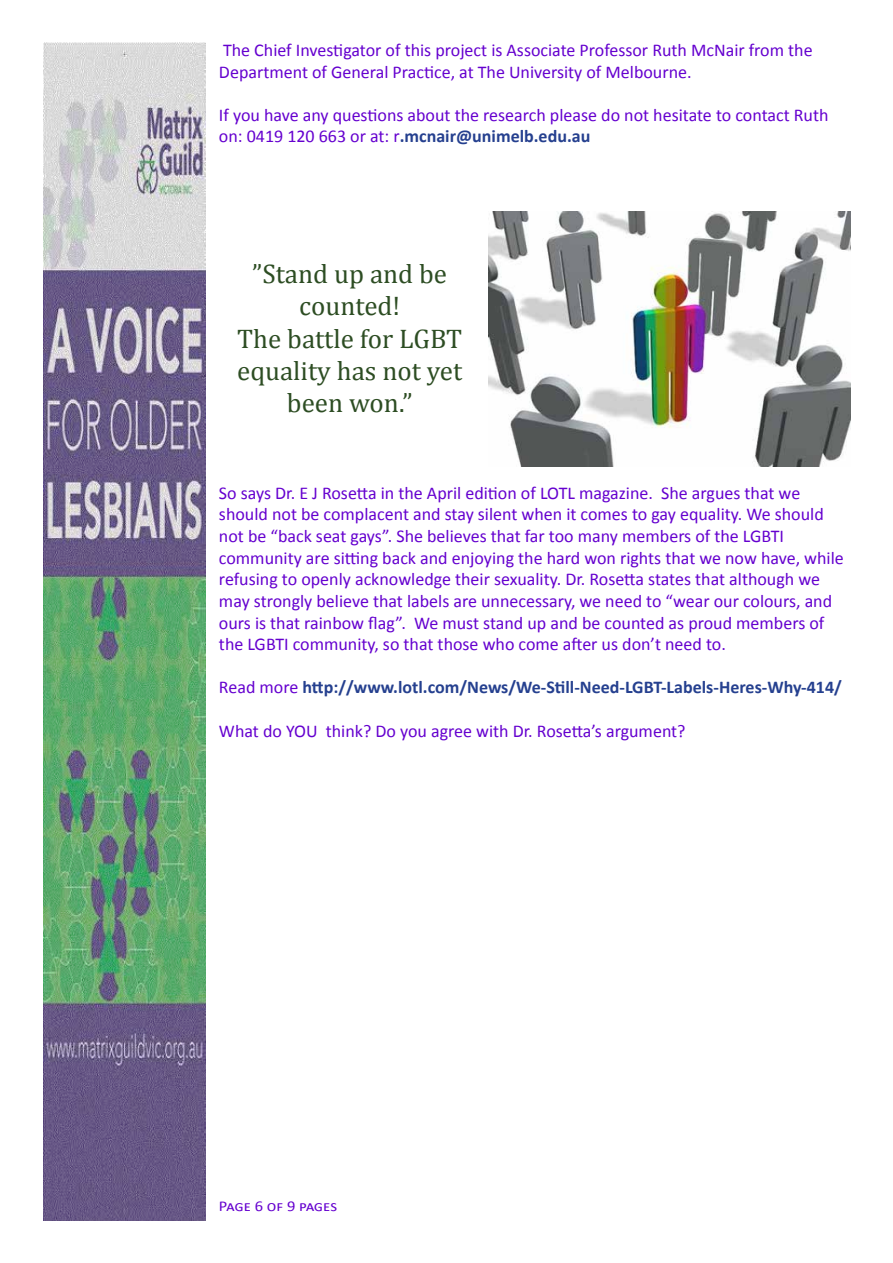
<style>
.page{position:relative;width:893px;height:1263px;background:#fff}
.page>*{position:absolute;margin:0;border:0;box-sizing:border-box;transform-origin:0 0}
.t1{font:27px/32.4px "Cambria";color:#2d4d23;text-align:center}
.t2{font:18px/21.6px "Calibri";color:#6500cf}
.t3{font:700 18px "Calibri";color:#25408f}
.t4{font:15px "Calibri";letter-spacing:-.01em;color:#6500cf;scale:1.1 1}
.s1{font-weight:700;color:#25408f}
.s2{font-weight:400;color:#6500cf}
</style>
<div class="page">
<img style="left:44px;top:43px;width:162px;height:1177px">
<img style="left:488px;top:211px;width:362px;height:255px">
<p class="t2" style="left:219px;top:39px;width:595px">The Chief Investigator of this project is Associate Professor Ruth McNair from the<br>Department of General Practice, at The University of Melbourne.</p>
<p class="t2" style="left:219px;top:104px;width:611px">If you have any questions about the research please do not hesitate to contact Ruth on: 0419 120 663 or at: r<span class="s1">.mcnair@unimelb.edu.au</span></p>
<h1 class="t1" style="left:237px;top:257px;width:227px">”Stand up and be counted!<br>The battle for LGBT equality has not yet been won.”</h1>
<p class="t2" style="left:219px;top:482px;width:626px">So says Dr. E J Rosetta in the April edition of LOTL magazine. She argues that we should not be complacent and stay silent when it comes to gay equality. We should not be “back seat gays”. She believes that far too many members of the LGBTI community are sitting back and enjoying the hard won rights that we now have, while refusing to openly acknowledge their sexuality. Dr. Rosetta states that although we may strongly believe that labels are unnecessary, we need to “wear our colours, and ours is that rainbow flag”. We must stand up and be counted as proud members of the LGBTI community, so that those who come after us don’t need to.</p>
<p class="t3" style="left:219px;top:676px;width:624px"><span class="s2">Read more</span> http://www.lotl.com/News/We-Still-Need-LGBT-Labels-Heres-Why-414/</p>
<p class="t2" style="left:219px;top:720px;width:468px">What do YOU think? Do you agree with Dr. Rosetta’s argument?</p>
<p class="t4" style="left:219px;top:1197px;width:109px">Page 6 of 9 pages</p>
</div>
